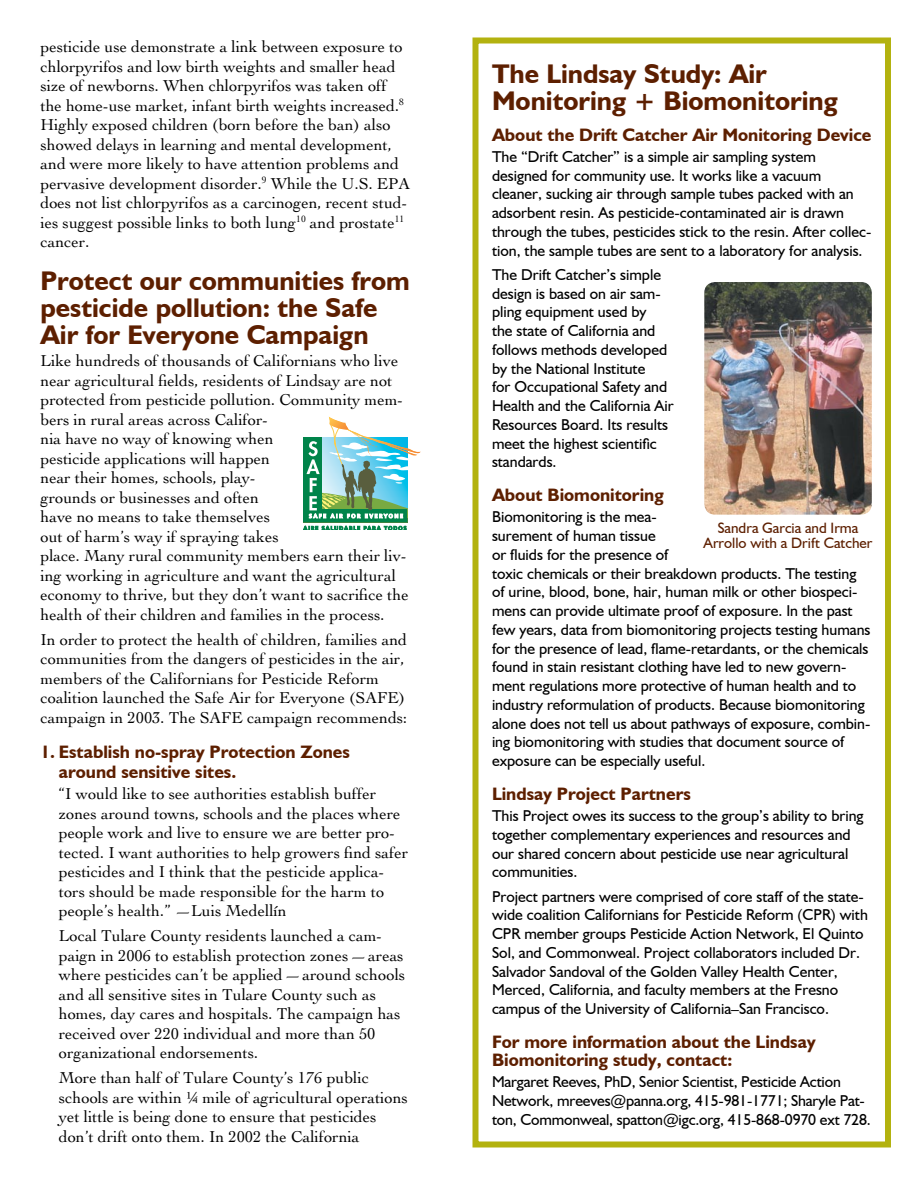
<style>
.page{position:relative;width:918px;height:1188px;background:#fff}
.page>*{position:absolute;margin:0;border:0;box-sizing:border-box;transform-origin:0 0}
.t1{font:700 27px/27px "Humanist 521 BT";color:#5d1f00}
.t2{font:700 18px/19.5px "Humanist 521 BT";color:#5d1f00}
.t3{font:16.5px/19.5px "Cochin";color:#000}
.t4{font:15.75px/18.8px "Humanist 521 BT";color:#000}
.t5{font:15px/15px "Humanist 521 BT";color:#5d1f00;text-align:center}
</style>
<div class="page">
<div style="left:472px;top:38px;width:419px;height:1110px;border:6px solid #b3b20f"></div>
<img style="left:704px;top:282px;width:168px;height:233px;border-radius:11px">
<div style="left:303px;top:510px;width:104px;height:12px;background:#00844a"></div>
<svg style="left:303px;top:526px;width:104px;height:4px"></svg>
<svg style="left:303px;top:417px;width:118px;height:103px"></svg>
<p class="t3" style="left:40px;top:37px;width:371px">pesticide use demonstrate a link between exposure to chlorpyrifos and low birth weights and smaller head size of newborns. When chlorpyrifos was taken off the home-use market, infant birth weights increased.<sup>8<br></sup>Highly exposed children (born before the ban) also showed delays in learning and mental development, and were more likely to have attention problems and pervasive development disorder.<sup>9</sup> While the U.S. EPA does not list chlorpyrifos as a carcinogen, recent stud&shy;ies suggest possible links to both lung<sup>10</sup> and prostate<sup>11 </sup>cancer.</p>
<h1 class="t1" style="left:40px;top:267px;width:371px">Protect our communities from pesticide pollution: the Safe<br>Air for Everyone Campaign</h1>
<p class="t3" style="left:40px;top:351px;width:370px">Like hundreds of thousands of Californians who live near agricultural fields, residents of Lindsay are not protected from pesticide pollution. Community mem&shy;bers in rural areas across Califor-<br>nia have no way of knowing when<br>pesticide applications will happen<br>near their homes, schools, play-<br>grounds or businesses and often<br>have no means to take themselves<br>out of harm’s way if spraying takes<br>place. Many rural community members earn their liv&shy;ing working in agriculture and want the agricultural economy to thrive, but they don’t want to sacrifice the health of their children and families in the process.</p>
<p class="t3" style="left:40px;top:629px;width:368px">In order to protect the health of children, families and communities from the dangers of pesticides in the air, members of the Californians for Pesticide Reform coalition launched the Safe Air for Everyone (SAFE) campaign in 2003. The SAFE campaign recommends:</p>
<p class="t2" style="left:59px;top:742px;width:293px;text-indent:-18px">1. Establish no-spray Protection Zones around sensitive sites.</p>
<p class="t3" style="left:59px;top:784px;width:351px">“I would like to see authorities establish buffer zones around towns, schools and the places where people work and live to ensure we are better pro&shy;tected. I want authorities to help growers find safer pesticides and I think that the pesticide applica&shy;tors should be made responsible for the harm to people’s health.” —Luis Medellín</p>
<p class="t3" style="left:59px;top:926px;width:348px">Local Tulare County residents launched a cam&shy;paign in 2006 to establish protection zones—areas where pesticides can’t be applied—around schools and all sensitive sites in Tulare County such as homes, day cares and hospitals. The campaign has received over 220 individual and more than 50 organizational endorsements.</p>
<p class="t3" style="left:59px;top:1068px;width:351px">More than half of Tulare County’s 176 public schools are within ¼ mile of agricultural operations yet little is being done to ensure that pesticides don’t drift onto them. In 2002 the California</p>
<h1 class="t1" style="left:492px;top:60px;width:347px">The Lindsay Study: Air<br>Monitoring + Biomonitoring</h1>
<p class="t2" style="left:492px;top:125px;width:381px">About the Drift Catcher Air Monitoring Device</p>
<p class="t4" style="left:492px;top:147px;width:381px">The “Drift Catcher” is a simple air sampling system designed for community use. It works like a vacuum cleaner, sucking air through sample tubes packed with an adsorbent resin. As pesticide-contaminated air is drawn through the tubes, pesticides stick to the resin. After collec&shy;tion, the sample tubes are sent to a laboratory for analysis.</p>
<p class="t4" style="left:492px;top:265px;width:183px">The Drift Catcher’s simple design is based on air sam&shy;pling equipment used by<br>the state of California and follows methods developed by the National Institute<br>for Occupational Safety and<br>Health and the California Air<br>Resources Board. Its results meet the highest scientific standards.</p>
<p class="t2" style="left:492px;top:485px;width:173px">About Biomonitoring</p>
<p class="t4" style="left:492px;top:507px;width:380px">Biomonitoring is the mea-<br>surement of human tissue<br>or fluids for the presence of<br>toxic chemicals or their breakdown products. The testing of urine, blood, bone, hair, human milk or other biospeci&shy;mens can provide ultimate proof of exposure. In the past few years, data from biomonitoring projects testing humans for the presence of lead, flame-retardants, or the chemicals found in stain resistant clothing have led to new govern&shy;ment regulations more protective of human health and to industry reformulation of products. Because biomonitoring alone does not tell us about pathways of exposure, combin&shy;ing biomonitoring with studies that document source of exposure can be especially useful.</p>
<p class="t2" style="left:492px;top:784px;width:200px">Lindsay Project Partners</p>
<p class="t4" style="left:492px;top:806px;width:373px">This Project owes its success to the group’s ability to bring together complementary experiences and resources and our shared concern about pesticide use near agricultural communities.</p>
<p class="t4" style="left:492px;top:887px;width:377px">Project partners were comprised of core staff of the state&shy;wide coalition Californians for Pesticide Reform (CPR) with CPR member groups Pesticide Action Network, El Quinto Sol, and Commonweal. Project collaborators included Dr.<br>Salvador Sandoval of the Golden Valley Health Center, Merced, California, and faculty members at the Fresno campus of the University of California–San Francisco.</p>
<p class="t2" style="left:492px;top:1033px;width:325px;line-height:18px">For more information about the Lindsay<br>Biomonitoring study, contact:</p>
<p class="t4" style="left:492px;top:1072px;width:380px">Margaret Reeves, PhD, Senior Scientist, Pesticide Action<br>Network, mreeves@panna.org, 415-981-1771; Sharyle Pat&shy;ton, Commonweal, spatton@igc.org, 415-868-0970 ext 728.</p>
<p class="t5" style="left:704px;top:520px;width:170px">Sandra Garcia and Irma<br>Arrollo with a Drift Catcher</p>
</div>
